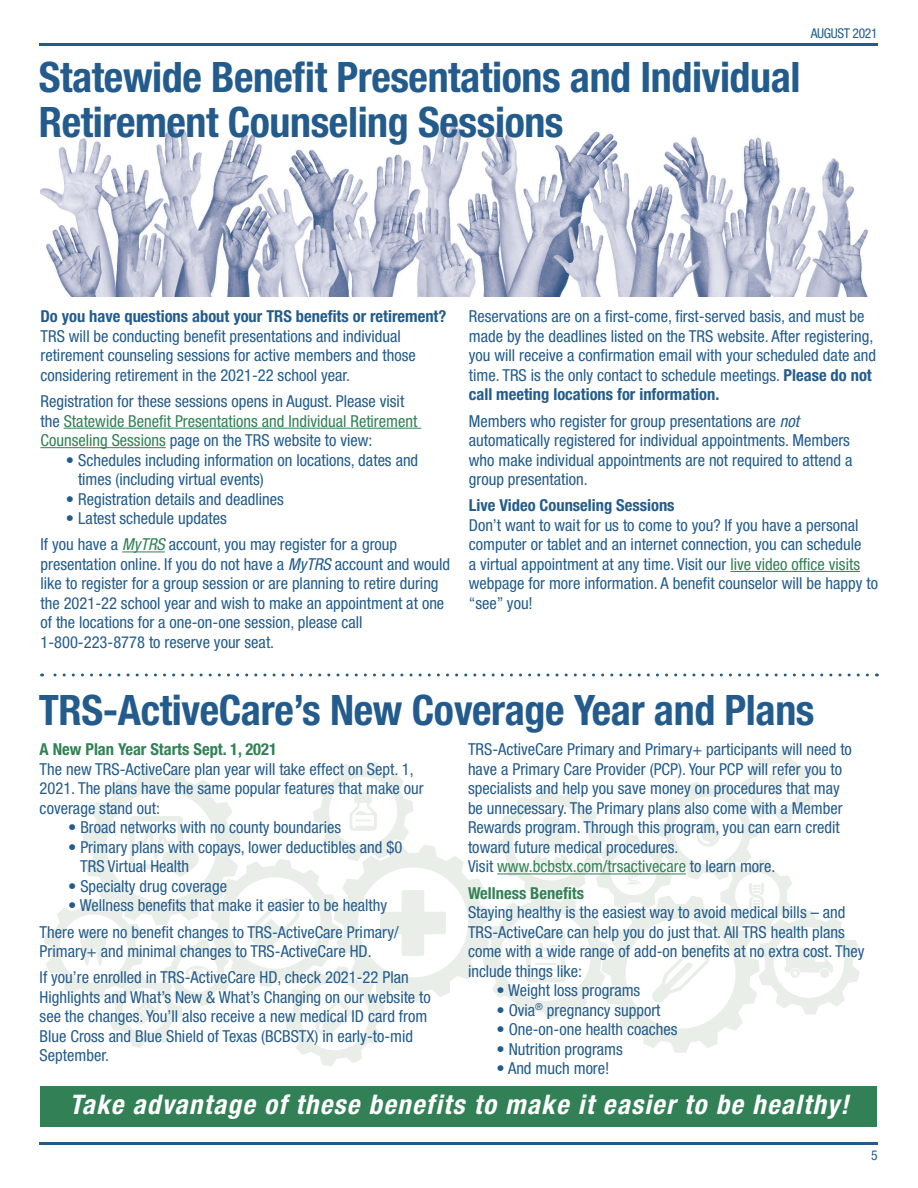
<style>
.page{position:relative;width:918px;height:1188px;background:#fff}
.page>*{position:absolute;margin:0;border:0;box-sizing:border-box;transform-origin:0 0}
.t1{font:700 condensed 42px/45px "Helvetica Neue LT Std";letter-spacing:-.01em;color:#235c8c}
.t2{font:italic 700 condensed 27px "Helvetica Neue LT Std";letter-spacing:.05em;color:#fff}
.t3{font:condensed 16.5px/19.5px "Helvetica Neue LT Std";color:#235c8c}
.t4{font:700 condensed 16.5px "Helvetica Neue LT Std";color:#235c8c}
.t5{font:700 condensed 16.5px "Helvetica Neue LT Std";color:#328156}
.t6{font:condensed 13.5px "Helvetica Neue LT Std";letter-spacing:-.025em;color:#235c8c}
.s1{color:#328156}
.s2{font-style:italic;color:#328156}
.s3{font-style:italic}
.s4{font-weight:700}
</style>
<div class="page">
<svg style="left:44px;top:750px;width:816px;height:316px"></svg>
<img style="left:40px;top:123px;width:828px;height:174px">
<hr style="left:39px;top:1142px;width:839px;height:3px;background:#235c8c">
<hr style="left:39px;top:43px;width:839px;height:3px;background:#235c8c">
<hr style="left:64px;top:428px;width:357px;height:1px;background:#328156">
<hr style="left:41px;top:447px;width:125px;height:1px;background:#328156">
<hr style="left:122px;top:552px;width:43px;height:1px;background:#328156">
<hr style="left:730px;top:571px;width:130px;height:1px;background:#328156">
<hr style="left:497px;top:874px;width:189px;height:1px;background:#328156">
<svg style="left:42px;top:674px;width:825px;height:2px"></svg>
<div style="left:40px;top:1086px;width:838px;height:40px;background:#328156"></div>
<h1 class="t1" style="left:39px;top:54px;width:763px">Statewide Benefit Presentations and Individual<br>Retirement Counseling Sessions</h1>
<p class="t6" style="left:811px;top:25px;width:68px">AUGUST 2021</p>
<p class="t4" style="left:41px;top:306px;width:407px">Do you have questions about your TRS benefits or retirement?</p>
<p class="t3" style="left:41px;top:326px;width:377px">TRS will be conducting benefit presentations and individual retirement counseling sessions for active members and those considering retirement in the 2021-22 school year.</p>
<p class="t3" style="left:41px;top:391px;width:378px">Registration for these sessions opens in August. Please visit the <span class="s1">Statewide Benefit Presentations and Individual Retirement<br>Counseling Sessions</span> page on the TRS website to view:</p>
<p class="t3" style="left:78px;top:450px;width:342px;text-indent:-12px">• Schedules including information on locations, dates and times (including virtual events)</p>
<p class="t3" style="left:66px;top:489px;width:219px">• Registration details and deadlines</p>
<p class="t3" style="left:41px;top:505px;width:358px;line-height:26.2px;text-indent:25px">• Latest schedule updates<br>If you have a <span class="s2">MyTRS</span> account, you may register for a group</p>
<p class="t3" style="left:41px;top:554px;width:411px">presentation online. If you do not have a <span class="s3">MyTRS</span> account and would like to register for a group session or are planning to retire during the 2021-22 school year and wish to make an appointment at one of the locations for a one-on-one session, please call 1-800-223-8778 to reserve your seat.</p>
<p class="t3" style="left:469px;top:307px;width:409px">Reservations are on a first-come, first-served basis, and must be made by the deadlines listed on the TRS website. After registering, you will receive a confirmation email with your scheduled date and time. TRS is the only contact to schedule meetings. <span class="s4">Please do not call meeting locations for information.</span></p>
<p class="t3" style="left:469px;top:411px;width:385px">Members who register for group presentations are <span class="s3">not </span>automatically registered for individual appointments. Members who make individual appointments are not required to attend a group presentation.</p>
<p class="t4" style="left:469px;top:495px;width:207px">Live Video Counseling Sessions</p>
<p class="t3" style="left:469px;top:515px;width:411px">Don’t want to wait for us to come to you? If you have a personal computer or tablet and an internet connection, you can schedule<br>a virtual appointment at any time. Visit our <span class="s1">live video office visits </span>webpage for more information. A benefit counselor will be happy to “see” you!</p>
<h1 class="t1" style="left:39px;top:687px;width:777px">TRS-ActiveCare’s New Coverage Year and Plans</h1>
<p class="t5" style="left:40px;top:739px;width:239px">A New Plan Year Starts Sept. 1, 2021</p>
<p class="t3" style="left:40px;top:759px;width:386px">The new TRS-ActiveCare plan year will take effect on Sept. 1,<br>2021. The plans have the same popular features that make our coverage stand out:</p>
<p class="t3" style="left:68px;top:818px;width:274px">• Broad networks with no county boundaries</p>
<p class="t3" style="left:80px;top:837px;width:324px;text-indent:-12px">• Primary plans with copays, lower deductibles and $0<br>TRS Virtual Health</p>
<p class="t3" style="left:68px;top:876px;width:160px">• Specialty drug coverage</p>
<p class="t3" style="left:40px;top:892px;width:361px;line-height:26.2px;text-indent:28px">• Wellness benefits that make it easier to be healthy<br>There were no benefit changes to TRS-ActiveCare Primary/</p>
<p class="t3" style="left:40px;top:938px;width:371px;line-height:26.2px">Primary+ and minimal changes to TRS-ActiveCare HD.<br>If you’re enrolled in TRS-ActiveCare HD, check 2021-22 Plan</p>
<p class="t3" style="left:40px;top:987px;width:393px">Highlights and What’s New &amp; What’s Changing on our website to see the changes. You’ll also receive a new medical ID card from Blue Cross and Blue Shield of Texas (BCBSTX) in early-to-mid September.</p>
<p class="t3" style="left:468px;top:740px;width:385px">TRS-ActiveCare Primary and Primary+ participants will need to have a Primary Care Provider (PCP). Your PCP will refer you to specialists and help you save money on procedures that may be unnecessary. The Primary plans also come with a Member Rewards program. Through this program, you can earn credit toward future medical procedures.<br>Visit <span class="s1">www.bcbstx.com/trsactivecare</span> to learn more.</p>
<p class="t5" style="left:468px;top:883px;width:118px">Wellness Benefits</p>
<p class="t3" style="left:468px;top:902px;width:398px">Staying healthy is the easiest way to avoid medical bills – and TRS-ActiveCare can help you do just that. All TRS health plans come with a wide range of add-on benefits at no extra cost. They include things like:</p>
<p class="t3" style="left:496px;top:980px;width:145px">• Weight loss programs</p>
<p class="t3" style="left:496px;top:1000px;width:166px">• Ovia<sup>®</sup> pregnancy support</p>
<p class="t3" style="left:496px;top:1019px;width:183px">• One-on-one health coaches</p>
<p class="t3" style="left:496px;top:1039px;width:128px">• Nutrition programs</p>
<p class="t3" style="left:496px;top:1058px;width:114px">• And much more!</p>
<h2 class="t2" style="left:69px;top:1089px;width:781px">Take advantage of these benefits to make it easier to be healthy!</h2>
<p class="t6" style="left:871px;top:1147px;width:8px">5</p>
</div>
